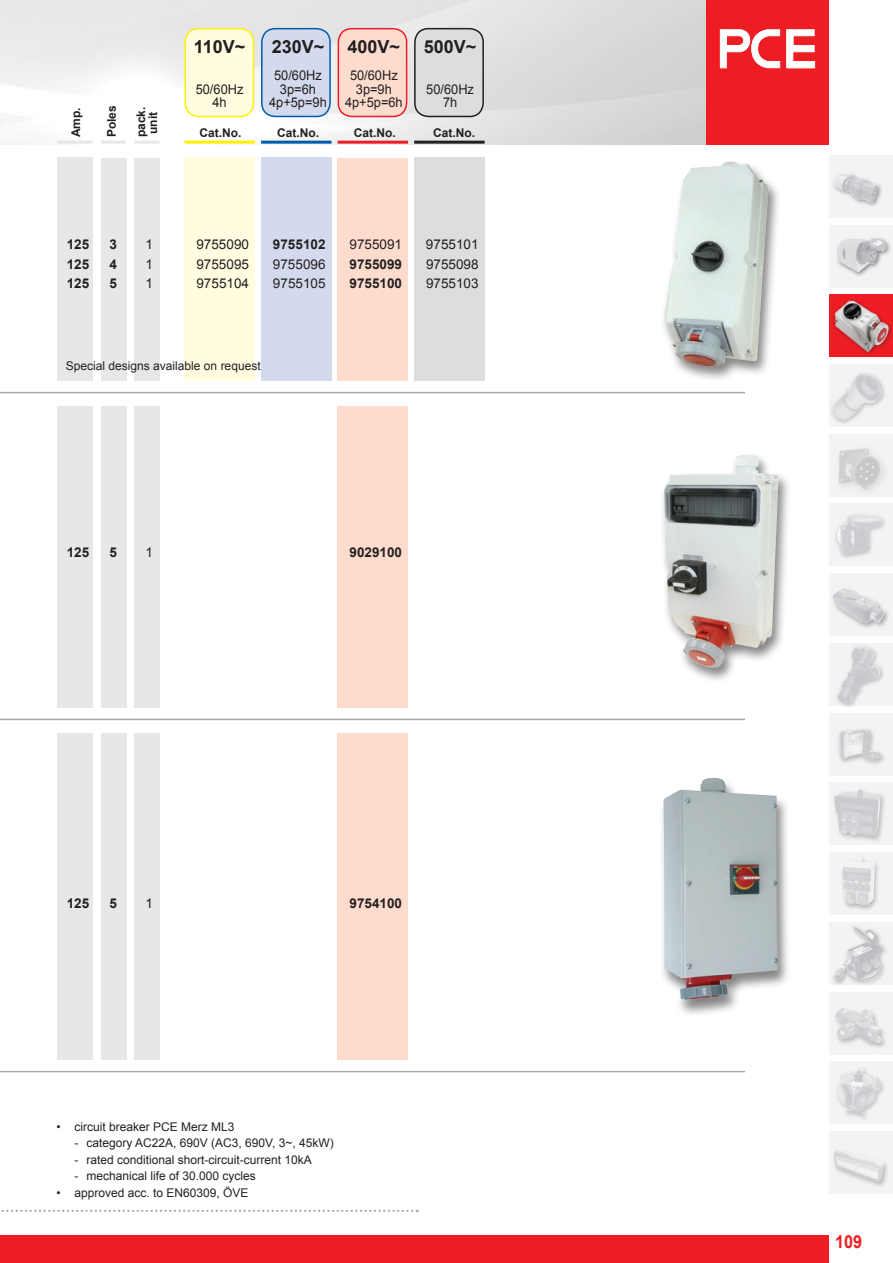
<style>
.page{position:relative;width:893px;height:1263px;background:#fff}
.page>*{position:absolute;margin:0;border:0;box-sizing:border-box;transform-origin:0 0}
.t1{font:700 18px "Arial";color:#231f20}
.t2{font:700 18px "Arial";color:#ee1d23;scale:.9 1}
.t3{font:13.5px "Arial";color:#231f20}
.t4{font:13.5px/13.5px "Arial";color:#231f20;text-align:center;scale:.95 1}
.t5{font:700 13.5px "Arial";color:#231f20}
.t6{font:12px "Arial";color:#231f20}
.t7{font:700 12px/12px "Arial";color:#231f20}
</style>
<div class="page">
<img style="left:0;top:0;width:706px;height:145px">
<div style="left:0;top:1235px;width:829px;height:28px;background:#ee1d23"></div>
<div style="left:262px;top:29px;width:68px;height:87px;background:#d4daed;border-radius:14px"></div>
<div style="left:261px;top:28px;width:70px;height:89px;border:2px solid #015aaa;border-radius:14px"></div>
<div style="left:338px;top:29px;width:69px;height:87px;background:#fddcce;border-radius:14px"></div>
<div style="left:338px;top:28px;width:69px;height:89px;border:2px solid #ee1d23;border-radius:14px"></div>
<div style="left:415px;top:29px;width:68px;height:87px;background:#dcdddf;border-radius:14px"></div>
<div style="left:414px;top:28px;width:70px;height:89px;border:2px solid #231f20;border-radius:14px"></div>
<div style="left:185px;top:29px;width:69px;height:87px;background:#fffce0;border-radius:14px"></div>
<div style="left:184px;top:28px;width:70px;height:89px;border:2px solid #fff101;border-radius:14px"></div>
<hr style="left:185px;top:141px;width:70px;height:3px;background:#fff101">
<hr style="left:261px;top:141px;width:71px;height:3px;background:#015aaa">
<hr style="left:338px;top:141px;width:70px;height:3px;background:#ee1d23">
<hr style="left:414px;top:141px;width:71px;height:3px;background:#231f20">
<hr style="left:57px;top:141px;width:35px;height:3px;background:#e6e7e9">
<hr style="left:101px;top:141px;width:25px;height:3px;background:#e6e7e9">
<hr style="left:134px;top:141px;width:25px;height:3px;background:#e6e7e9">
<div style="left:829px;top:155px;width:64px;height:62px;background:#f2f3f4"></div>
<div style="left:829px;top:225px;width:64px;height:62px;background:#f2f3f4"></div>
<div style="left:829px;top:295px;width:64px;height:62px;background:#ee1d23"></div>
<div style="left:829px;top:364px;width:64px;height:62px;background:#f2f3f4"></div>
<div style="left:829px;top:434px;width:64px;height:62px;background:#f2f3f4"></div>
<div style="left:829px;top:504px;width:64px;height:62px;background:#f2f3f4"></div>
<div style="left:829px;top:574px;width:64px;height:62px;background:#f2f3f4"></div>
<div style="left:829px;top:643px;width:64px;height:62px;background:#f2f3f4"></div>
<div style="left:829px;top:713px;width:64px;height:62px;background:#f2f3f4"></div>
<div style="left:829px;top:783px;width:64px;height:62px;background:#f2f3f4"></div>
<div style="left:829px;top:853px;width:64px;height:62px;background:#f2f3f4"></div>
<div style="left:829px;top:922px;width:64px;height:62px;background:#f2f3f4"></div>
<div style="left:829px;top:992px;width:64px;height:62px;background:#f2f3f4"></div>
<div style="left:829px;top:1062px;width:64px;height:62px;background:#f2f3f4"></div>
<div style="left:829px;top:1131px;width:64px;height:63px;background:#f2f3f4"></div>
<div style="left:832px;top:298px;width:61px;height:58px;background:#231f20;opacity:.55"></div>
<img style="left:832px;top:298px;width:59px;height:57px">
<div style="left:835px;top:236px;width:57px;height:42px;background:#231f20;opacity:.55"></div>
<img style="left:838px;top:239px;width:48px;height:33px">
<div style="left:829px;top:369px;width:58px;height:57px;background:#231f20;opacity:.55"></div>
<img style="left:832px;top:373px;width:50px;height:48px">
<div style="left:833px;top:512px;width:54px;height:48px;background:#231f20;opacity:.55"></div>
<img style="left:837px;top:515px;width:45px;height:40px">
<div style="left:834px;top:644px;width:51px;height:65px;background:#231f20;opacity:.55"></div>
<img style="left:837px;top:647px;width:44px;height:58px">
<div style="left:835px;top:1065px;width:52px;height:57px;background:#231f20;opacity:.55"></div>
<img style="left:838px;top:1068px;width:43px;height:48px">
<div style="left:832px;top:1147px;width:58px;height:41px;background:#231f20;opacity:.55"></div>
<img style="left:834px;top:1150px;width:4px;height:17px">
<div style="left:831px;top:171px;width:53px;height:37px;background:#231f20;opacity:.55"></div>
<svg style="left:843px;top:174px;width:7px;height:4px"></svg>
<div style="left:832px;top:787px;width:55px;height:56px;background:#231f20;opacity:.55"></div>
<img style="left:834px;top:789px;width:47px;height:48px">
<div style="left:833px;top:1006px;width:55px;height:44px;background:#231f20;opacity:.55"></div>
<img style="left:835px;top:1007px;width:47px;height:36px">
<div style="left:836px;top:726px;width:51px;height:40px;background:#231f20;opacity:.55"></div>
<img style="left:841px;top:728px;width:23px;height:3px">
<div style="left:840px;top:854px;width:41px;height:58px;background:#231f20;opacity:.55"></div>
<img style="left:843px;top:856px;width:32px;height:49px">
<div style="left:831px;top:586px;width:60px;height:44px;background:#231f20;opacity:.55"></div>
<div style="left:831px;top:923px;width:58px;height:63px;background:#231f20;opacity:.55"></div>
<img style="left:834px;top:926px;width:50px;height:55px">
<div style="left:833px;top:443px;width:57px;height:56px;background:#f2f3f4"></div>
<img style="left:833px;top:448px;width:51px;height:51px">
<div style="left:706px;top:0;width:123px;height:145px;background:#ee1d23"></div>
<svg style="left:786px;top:29px;width:29px;height:39px"></svg>
<svg style="left:720px;top:29px;width:60px;height:39px"></svg>
<div style="left:185px;top:157px;width:70px;height:234px;background:#fffce0"></div>
<div style="left:261px;top:157px;width:70px;height:234px;background:#d4daed"></div>
<div style="left:414px;top:157px;width:70px;height:234px;background:#dcdddf"></div>
<div style="left:659px;top:777px;width:132px;height:240px;background:#231f20;opacity:.55"></div>
<img style="left:663px;top:778px;width:115px;height:222px">
<div style="left:338px;top:158px;width:70px;height:913px;background:#fddcce"></div>
<div style="left:57px;top:157px;width:35px;height:914px;background:#e6e7e9"></div>
<div style="left:101px;top:158px;width:25px;height:913px;background:#e6e7e9"></div>
<div style="left:134px;top:158px;width:25px;height:913px;background:#e6e7e9"></div>
<div style="left:660px;top:159px;width:122px;height:223px;background:#231f20;opacity:.55"></div>
<img style="left:689px;top:161px;width:41px;height:11px">
<div style="left:659px;top:452px;width:133px;height:231px;background:#231f20;opacity:.55"></div>
<img style="left:667px;top:455px;width:79px;height:29px">
<div style="left:51px;top:381px;width:595px;height:24px;background:#fff"></div>
<div style="left:51px;top:708px;width:595px;height:25px;background:#fff"></div>
<div style="left:51px;top:1059px;width:595px;height:25px;background:#fff"></div>
<hr style="left:0;top:392px;width:745px;height:1px;background:#a8a9ad">
<hr style="left:0;top:719px;width:745px;height:1px;background:#a8a9ad">
<hr style="left:0;top:1071px;width:745px;height:1px;background:#a8a9ad">
<svg style="left:1px;top:1210px;width:417px;height:2px"></svg>
<p class="t7" style="left:70px;top:137px;width:31px;rotate:-90deg">Amp.</p>
<p class="t7" style="left:106px;top:137px;width:34px;rotate:-90deg">Poles</p>
<p class="t7" style="left:135px;top:137px;width:32px;rotate:-90deg">pack. unit</p>
<h1 class="t1" style="left:194px;top:35px;width:53px">110V~</h1>
<p class="t4" style="left:196px;top:82px;width:52px">50/60Hz<br>4h</p>
<h1 class="t1" style="left:272px;top:35px;width:54px">230V~</h1>
<p class="t4" style="left:269px;top:69px;width:62px">50/60Hz<br>3p=6h<br>4p+5p=9h</p>
<h1 class="t1" style="left:348px;top:35px;width:54px">400V~</h1>
<p class="t4" style="left:345px;top:69px;width:62px">50/60Hz<br>3p=9h<br>4p+5p=6h</p>
<h1 class="t1" style="left:424px;top:35px;width:54px">500V~</h1>
<p class="t4" style="left:426px;top:82px;width:52px">50/60Hz<br>7h</p>
<p class="t7" style="left:200px;top:127px;width:43px">Cat.No.</p>
<p class="t7" style="left:277px;top:127px;width:43px">Cat.No.</p>
<p class="t7" style="left:354px;top:127px;width:44px">Cat.No.</p>
<p class="t7" style="left:433px;top:127px;width:43px">Cat.No.</p>
<p class="t5" style="left:67px;top:235px;width:24px">125</p>
<p class="t5" style="left:109px;top:235px;width:9px">3</p>
<p class="t3" style="left:145px;top:236px;width:9px">1</p>
<p class="t3" style="left:196px;top:236px;width:54px">9755090</p>
<p class="t5" style="left:273px;top:235px;width:54px">9755102</p>
<p class="t3" style="left:349px;top:236px;width:54px">9755091</p>
<p class="t3" style="left:426px;top:236px;width:54px">9755101</p>
<p class="t5" style="left:67px;top:255px;width:24px">125</p>
<p class="t5" style="left:109px;top:255px;width:9px">4</p>
<p class="t3" style="left:145px;top:255px;width:9px">1</p>
<p class="t3" style="left:196px;top:255px;width:54px">9755095</p>
<p class="t3" style="left:273px;top:255px;width:54px">9755096</p>
<p class="t5" style="left:349px;top:255px;width:54px">9755099</p>
<p class="t3" style="left:426px;top:255px;width:54px">9755098</p>
<p class="t5" style="left:67px;top:274px;width:24px">125</p>
<p class="t5" style="left:109px;top:274px;width:9px">5</p>
<p class="t3" style="left:145px;top:275px;width:9px">1</p>
<p class="t3" style="left:196px;top:275px;width:54px">9755104</p>
<p class="t3" style="left:273px;top:275px;width:54px">9755105</p>
<p class="t5" style="left:349px;top:274px;width:54px">9755100</p>
<p class="t3" style="left:426px;top:275px;width:54px">9755103</p>
<p class="t6" style="left:66px;top:357px;width:196px">Special designs available on request</p>
<p class="t5" style="left:67px;top:544px;width:24px">125</p>
<p class="t5" style="left:109px;top:544px;width:9px">5</p>
<p class="t3" style="left:146px;top:544px;width:9px">1</p>
<p class="t5" style="left:349px;top:544px;width:54px">9029100</p>
<p class="t5" style="left:67px;top:894px;width:24px">125</p>
<p class="t5" style="left:110px;top:894px;width:9px">5</p>
<p class="t3" style="left:146px;top:895px;width:9px">1</p>
<p class="t5" style="left:350px;top:894px;width:54px">9754100</p>
<p class="t6" style="left:57px;top:1118px;width:180px">• circuit breaker PCE Merz ML3</p>
<p class="t6" style="left:75px;top:1135px;width:261px">- category AC22A, 690V (AC3, 690V, 3~, 45kW)</p>
<p class="t6" style="left:75px;top:1151px;width:239px">- rated conditional short-circuit-current 10kA</p>
<p class="t6" style="left:75px;top:1168px;width:183px">- mechanical life of 30.000 cycles</p>
<p class="t6" style="left:57px;top:1184px;width:194px">• approved acc. to EN60309, ÖVE</p>
<h1 class="t2" style="left:835px;top:1230px;width:32px">109</h1>
</div>
